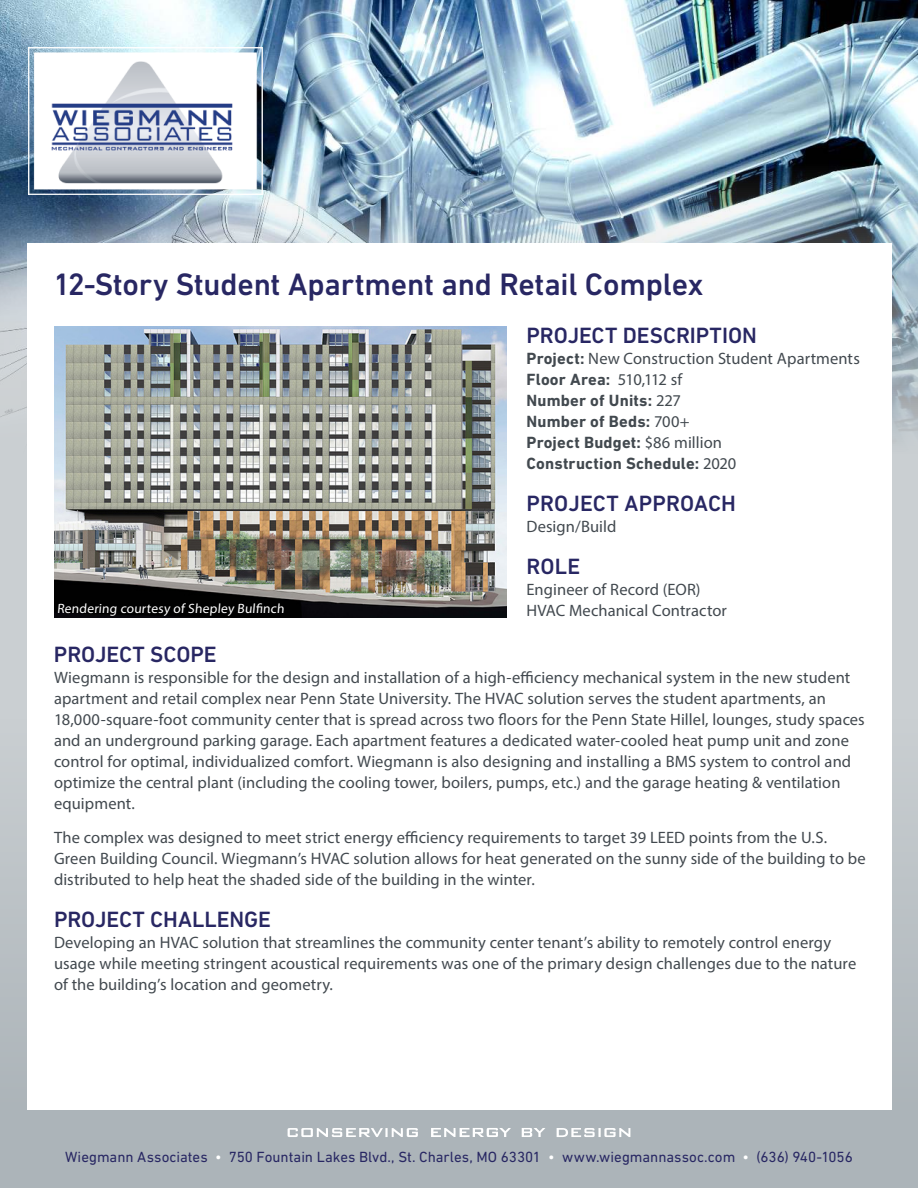
<style>
.page{position:relative;width:918px;height:1188px;background:#fff}
.page>*{position:absolute;margin:0;border:0;box-sizing:border-box;transform-origin:0 0}
.t1{font:500 31.5px "DIN Next LT Pro";letter-spacing:-.01em;color:#282763}
.t2{font:500 22.5px "DIN Next LT Pro";color:#282763}
.t3{font:16.5px/21px "Myriad Pro";letter-spacing:.005em;color:#42494f}
.t4{font:700 16.5px/21px "DIN Next LT Pro";letter-spacing:.01em;color:#42494f}
.t5{font:15px "DIN Next LT Pro";color:#282763}
.t6{font:13.5px "Myriad Pro";color:#fff}
.s1{font-family:"DIN Next LT Pro";font-weight:700}
.s2{font-family:"Myriad Pro";font-weight:400}
.s3{color:#fff}
</style>
<div class="page">
<div style="left:0;top:689px;width:918px;height:499px;background:linear-gradient(to bottom,#cbd0d3,#a8b0b5)"></div>
<img style="left:0;top:0;width:918px;height:549px">
<svg style="left:288px;top:1128px;width:130px;height:9px"></svg>
<svg style="left:431px;top:1128px;width:80px;height:9px"></svg>
<svg style="left:522px;top:1128px;width:23px;height:9px"></svg>
<svg style="left:557px;top:1128px;width:73px;height:9px"></svg>
<img style="left:28px;top:48px;width:234px;height:147px">
<div style="left:27px;top:243px;width:864px;height:867px;background:#fff"></div>
<img style="left:54px;top:326px;width:453px;height:292px">
<h1 class="t1" style="left:53px;top:273px;width:652px">12-Story Student Apartment and Retail Complex</h1>
<h2 class="t2" style="left:526px;top:327px;width:232px">PROJECT DESCRIPTION</h2>
<p class="t3" style="left:526px;top:349px;width:335px"><span class="s1">Project:</span> New Construction Student Apartments</p>
<p class="t4" style="left:527px;top:370px;width:211px">Floor Area: <span class="s2">510,112 sf<br></span>Number of Units: <span class="s2">227<br></span>Number of Beds: <span class="s2">700+<br></span>Project Budget: <span class="s2">$86 million<br></span>Construction Schedule: <span class="s2">2020</span></p>
<h2 class="t2" style="left:526px;top:495px;width:211px">PROJECT APPROACH</h2>
<p class="t3" style="left:526px;top:517px;width:91px">Design/Build</p>
<h2 class="t2" style="left:526px;top:558px;width:55px">ROLE</h2>
<p class="t3" style="left:527px;top:580px;width:176px">Engineer of Record (EOR)</p>
<p class="t6" style="left:57px;top:603px;width:230px">Rendering courtesy of Shepley Bulfinch</p>
<p class="t3" style="left:527px;top:601px;width:202px">HVAC Mechanical Contractor</p>
<h2 class="t2" style="left:54px;top:646px;width:164px">PROJECT SCOPE</h2>
<p class="t3" style="left:54px;top:668px;width:812px">Wiegmann is responsible for the design and installation of a high-efficiency mechanical system in the new student apartment and retail complex near Penn State University. The HVAC solution serves the student apartments, an 18,000-square-foot community center that is spread across two floors for the Penn State Hillel, lounges, study spaces and an underground parking garage. Each apartment features a dedicated water-cooled heat pump unit and zone control for optimal, individualized comfort. Wiegmann is also designing and installing a BMS system to control and optimize the central plant (including the cooling tower, boilers, pumps, etc.) and the garage heating &amp; ventilation equipment.</p>
<p class="t3" style="left:54px;top:829px;width:813px">The complex was designed to meet strict energy efficiency requirements to target 39 LEED points from the U.S.<br>Green Building Council. Wiegmann’s HVAC solution allows for heat generated on the sunny side of the building to be distributed to help heat the shaded side of the building in the winter.</p>
<h2 class="t2" style="left:54px;top:912px;width:219px">PROJECT CHALLENGE</h2>
<p class="t3" style="left:54px;top:934px;width:804px">Developing an HVAC solution that streamlines the community center tenant’s ability to remotely control energy usage while meeting stringent acoustical requirements was one of the primary design challenges due to the nature of the building’s location and geometry.</p>
<p class="t5" style="left:65px;top:1151px;width:789px">Wiegmann Associates <span class="s3">•</span> 750 Fountain Lakes Blvd., St. Charles, MO 63301 <span class="s3">•</span> www.wiegmannassoc.com <span class="s3">•</span> (636) 940-1056</p>
</div>
